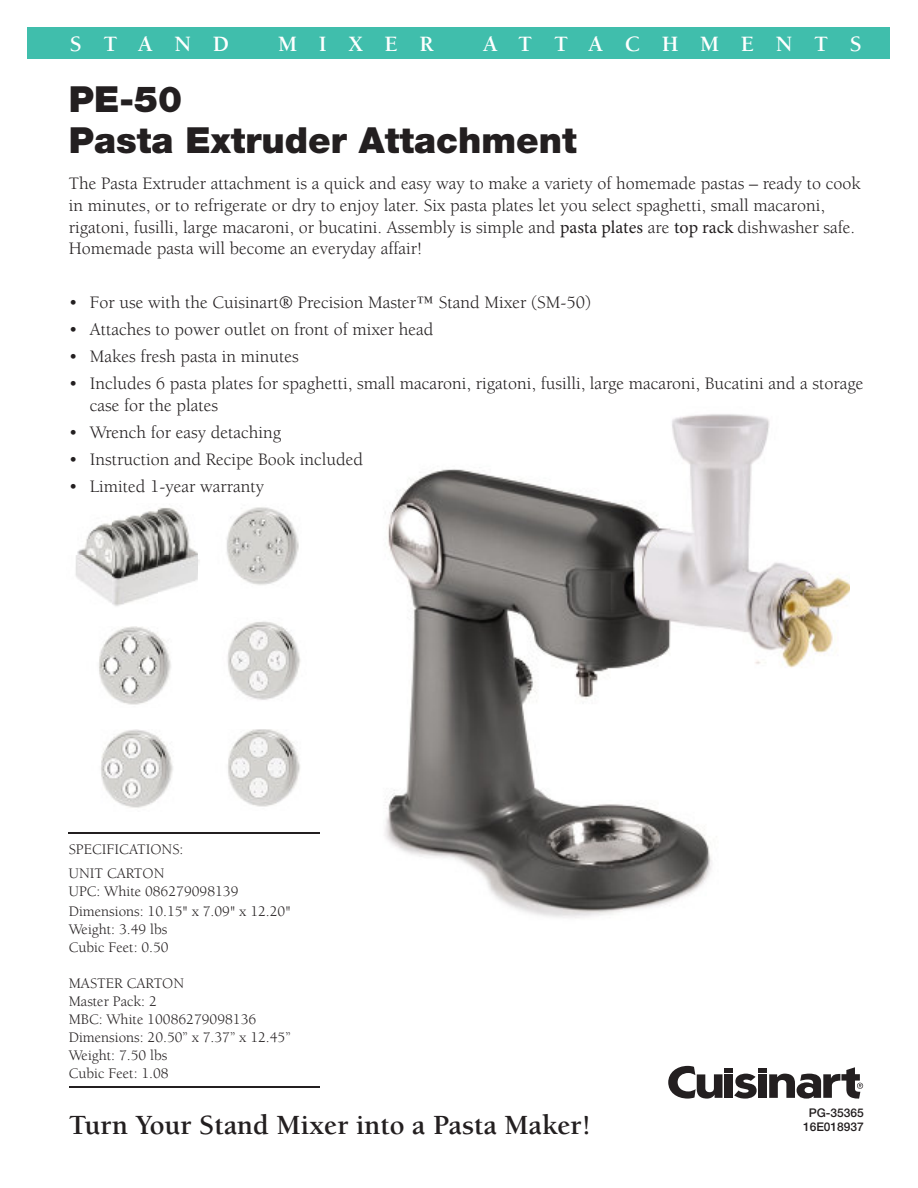
<style>
.page{position:relative;width:918px;height:1188px;background:#fff}
.page>*{position:absolute;margin:0;border:0;box-sizing:border-box;transform-origin:0 0}
.t1{font:900 36px/40.5px "+NDRGKR Helvetica Neue LT Std";color:#231f20}
.t2{font:700 28.5px "+BMZZHJ Berkeley Std";color:#231f20}
.t3{font:700 22.5px "+BMZZHJ Berkeley Std";letter-spacing:.96em;color:#fff}
.t4{font:18px/21.6px "+BGMLRO Berkeley Std";color:#231f20}
.t5{font:15px/18px "+BGMLRO Berkeley Std";color:#231f20}
.t6{font:500 12px "+YIMERM Helvetica Neue LT Std";color:#231f20}
.s1{font-family:"Minion Pro"}
</style>
<div class="page">
<div style="left:28px;top:28px;width:862px;height:31px;background:#40beac"></div>
<hr style="left:69px;top:1086px;width:251px;height:2px;background:#231f20">
<hr style="left:68px;top:833px;width:252px;height:1px;background:#231f20">
<img style="left:384px;top:414px;width:466px;height:504px">
<svg style="left:668px;top:1066px;width:195px;height:33px"></svg>
<img style="left:75px;top:508px;width:124px;height:98px">
<img style="left:199px;top:507px;width:100px;height:78px">
<img style="left:99px;top:626px;width:72px;height:79px">
<img style="left:227px;top:621px;width:74px;height:79px">
<img style="left:101px;top:730px;width:72px;height:78px">
<img style="left:228px;top:729px;width:72px;height:78px">
<p class="t3" style="left:70px;top:30px;width:161px">STAND</p>
<p class="t3" style="left:278px;top:30px;width:157px">MIXER</p>
<p class="t3" style="left:483px;top:30px;width:381px">ATTACHMENTS</p>
<h1 class="t1" style="left:69px;top:80px;width:509px">PE-50<br>Pasta Extruder Attachment</h1>
<p class="t4" style="left:69px;top:174px;width:794px">The Pasta Extruder attachment is a quick and easy way to make a variety of homemade pastas – ready to cook in minutes, or to refrigerate or dry to enjoy later. Six pasta plates let you select spaghetti, small macaroni, rigatoni, fusilli, large macaroni, or bucatini. Assembly is simple and <span class="s1">pasta plates</span> are <span class="s1">top rack</span> dishwasher safe.<br>Homemade pasta will become an everyday affair!</p>
<p class="t4" style="left:69px;top:293px;width:524px">• For use with the Cuisinart® Precision Master™ Stand Mixer (SM-50)</p>
<p class="t4" style="left:69px;top:320px;width:366px">• Attaches to power outlet on front of mixer head</p>
<p class="t4" style="left:69px;top:347px;width:232px">• Makes fresh pasta in minutes</p>
<p class="t4" style="left:90px;top:374px;width:775px;text-indent:-21px">• Includes 6 pasta plates for spaghetti, small macaroni, rigatoni, fusilli, large macaroni, Bucatini and a storage case for the plates</p>
<p class="t4" style="left:69px;top:423px;width:214px">• Wrench for easy detaching</p>
<p class="t4" style="left:69px;top:450px;width:296px">• Instruction and Recipe Book included</p>
<p class="t4" style="left:69px;top:477px;width:197px">• Limited 1-year warranty</p>
<p class="t5" style="left:69px;top:838px;width:116px;line-height:24.8px">SPECIFICATIONS:<br>UNIT CARTON</p>
<p class="t5" style="left:69px;top:883px;width:223px;line-height:19.5px">UPC: White 086279098139<br>Dimensions: 10.15" x 7.09" x 12.20"</p>
<p class="t5" style="left:69px;top:922px;width:102px">Weight: 3.49 lbs<br>Cubic Feet: 0.50</p>
<p class="t5" style="left:69px;top:976px;width:223px">MASTER CARTON<br>Master Pack: 2<br>MBC: White 10086279098136<br>Dimensions: 20.50” x 7.37” x 12.45”<br>Weight: 7.50 lbs<br>Cubic Feet: 1.08</p>
<p class="t6" style="left:809px;top:1106px;width:57px">PG-35365</p>
<h2 class="t2" style="left:69px;top:1107px;width:523px">Turn Your Stand Mixer into a Pasta Maker!</h2>
<p class="t6" style="left:803px;top:1120px;width:62px">16E018937</p>
</div>
